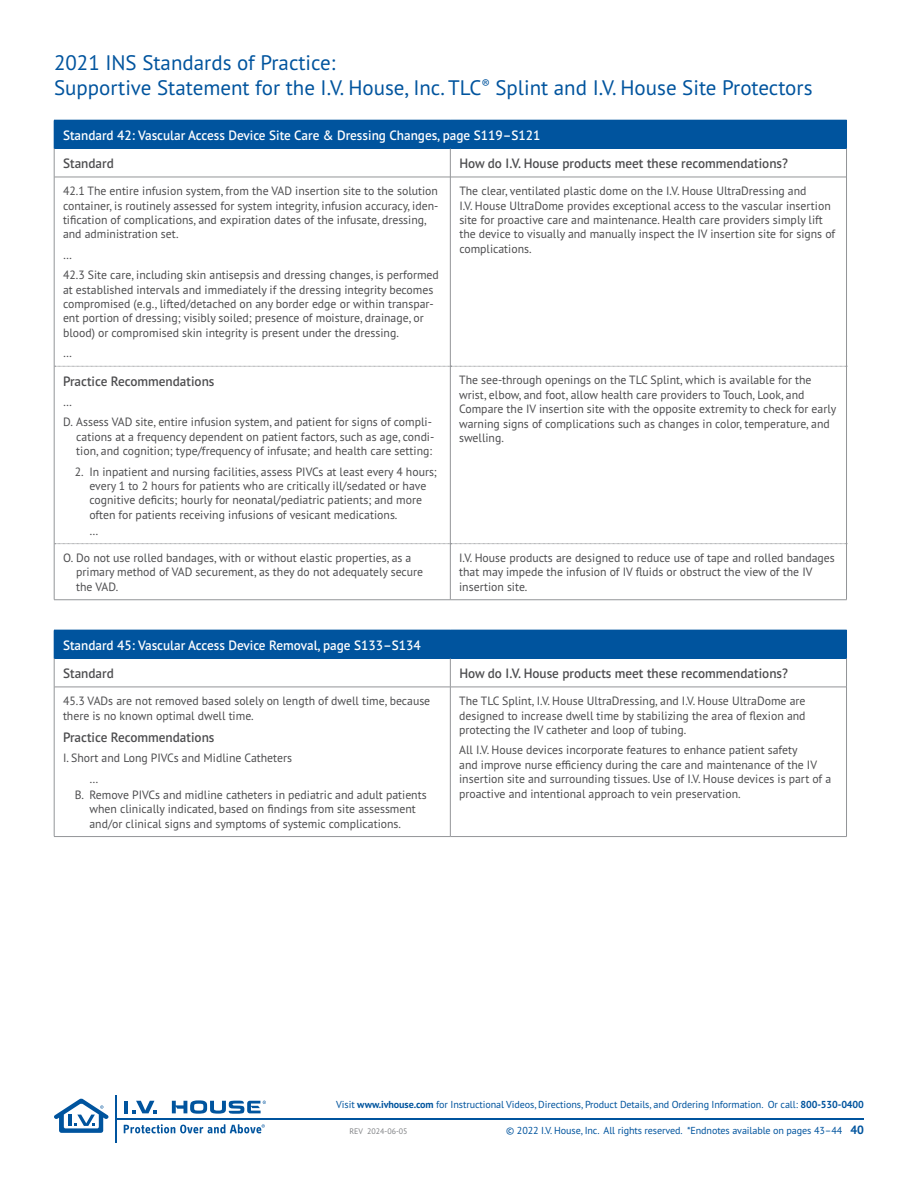
<style>
.page{position:relative;width:918px;height:1188px;background:#fff}
.page>*{position:absolute;margin:0;border:0;box-sizing:border-box;transform-origin:0 0}
.Table_page_headline{font:21px "PT Sans Pro";color:#00549e}
.Table_subhead{font:600 13.5px "PT Sans Pro";color:#4d4d4f}
.t1{font:600 13.5px "PT Sans Pro";color:#fff}
.Tables_text{font:12px/14.4px "PT Sans Pro";color:#4d4d4f}
.indent_1_for_1st_subnumber{font:12px/14.4px "PT Sans Pro";color:#4d4d4f}
.Top_letter_with_subindent{font:12px/14.4px "PT Sans Pro";color:#4d4d4f}
.indent_2_for_subnmber_sublettter{font:12px "PT Sans Pro";color:#4d4d4f}
.t2{font:10.2px "PT Sans Pro";letter-spacing:-.01em;color:#00549e}
.t3{font:7.95px "PT Sans Pro";color:#808285}
.s1{font-weight:700}
.s2{font-weight:700;font-size:12px}
</style>
<div class="page">
<hr style="left:116px;top:1119px;width:748px;height:1px;background:#00549e">
<hr style="left:124px;top:1101px;width:4px;height:12px;background:#00549e">
<svg style="left:132px;top:1101px;width:24px;height:12px"></svg>
<svg style="left:172px;top:1100px;width:94px;height:14px"></svg>
<hr style="left:115px;top:1095px;width:1px;height:48px;background:#00549e">
<svg style="left:124px;top:1124px;width:141px;height:9px"></svg>
<svg style="left:54px;top:1099px;width:54px;height:34px"></svg>
<div style="left:54px;top:120px;width:793px;height:29px;background:#00549e"></div>
<hr style="left:54px;top:177px;width:1px;height:189px;background:#939598">
<hr style="left:54px;top:366px;width:1px;height:178px;background:#939598">
<hr style="left:846px;top:366px;width:1px;height:178px;background:#939598">
<hr style="left:54px;top:544px;width:1px;height:56px;background:#939598">
<hr style="left:846px;top:544px;width:1px;height:56px;background:#939598">
<hr style="left:54px;top:599px;width:396px;height:1px;background:#939598">
<hr style="left:450px;top:599px;width:397px;height:1px;background:#939598">
<hr style="left:450px;top:366px;width:1px;height:178px;background:#939598">
<hr style="left:450px;top:544px;width:1px;height:56px;background:#939598">
<svg style="left:55px;top:543px;width:791px;height:1px"></svg>
<hr style="left:54px;top:177px;width:396px;height:1px;background:#939598">
<hr style="left:451px;top:177px;width:395px;height:1px;background:#939598">
<svg style="left:55px;top:366px;width:791px;height:1px"></svg>
<svg style="left:54px;top:148px;width:1px;height:29px"></svg>
<svg style="left:450px;top:149px;width:1px;height:28px"></svg>
<svg style="left:846px;top:148px;width:1px;height:29px"></svg>
<hr style="left:450px;top:177px;width:1px;height:189px;background:#939598">
<hr style="left:846px;top:177px;width:1px;height:189px;background:#939598">
<div style="left:54px;top:630px;width:793px;height:29px;background:#00549e"></div>
<hr style="left:54px;top:687px;width:1px;height:149px;background:#939598">
<hr style="left:450px;top:687px;width:1px;height:149px;background:#939598">
<hr style="left:846px;top:687px;width:1px;height:149px;background:#939598">
<hr style="left:54px;top:836px;width:396px;height:1px;background:#939598">
<hr style="left:450px;top:836px;width:397px;height:1px;background:#939598">
<hr style="left:54px;top:687px;width:396px;height:1px;background:#939598">
<hr style="left:450px;top:687px;width:396px;height:1px;background:#939598">
<svg style="left:54px;top:658px;width:1px;height:29px"></svg>
<svg style="left:450px;top:659px;width:1px;height:28px"></svg>
<svg style="left:846px;top:658px;width:1px;height:29px"></svg>
<p class="Table_page_headline" style="left:54px;top:49px;width:283px">2021 INS Standards of Practice:</p>
<p class="Table_page_headline" style="left:54px;top:74px;width:760px">Supportive Statement for the I.V. House, Inc. TLC<sup>®</sup> Splint and I.V. House Site Protectors</p>
<p class="t1" style="left:63px;top:126px;width:479px">Standard 42: Vascular Access Device Site Care &amp; Dressing Changes, page S119–S121</p>
<p class="Table_subhead" style="left:63px;top:154px;width:52px">Standard</p>
<p class="Table_subhead" style="left:459px;top:154px;width:330px">How do I.V. House products meet these recommendations?</p>
<p class="Tables_text" style="left:63px;top:183px;width:377px">42.1 The entire infusion system, from the VAD insertion site to the solution container, is routinely assessed for system integrity, infusion accuracy, iden&shy;tification of complications, and expiration dates of the infusate, dressing, and administration set.</p>
<p class="Tables_text" style="left:63px;top:247px;width:10px">…</p>
<p class="Tables_text" style="left:63px;top:267px;width:377px">42.3 Site care, including skin antisepsis and dressing changes, is performed at established intervals and immediately if the dressing integrity becomes compromised (e.g., lifted/detached on any border edge or within transpar&shy;ent portion of dressing; visibly soiled; presence of moisture, drainage, or blood) or compromised skin integrity is present under the dressing.</p>
<p class="Tables_text" style="left:63px;top:345px;width:10px">…</p>
<p class="Tables_text" style="left:459px;top:183px;width:377px">The clear, ventilated plastic dome on the I.V. House UltraDressing and<br>I.V. House UltraDome provides exceptional access to the vascular insertion site for proactive care and maintenance. Health care providers simply lift the device to visually and manually inspect the IV insertion site for signs of complications.</p>
<p class="Table_subhead" style="left:63px;top:372px;width:153px">Practice Recommendations</p>
<p class="Tables_text" style="left:63px;top:394px;width:10px">…</p>
<p class="Top_letter_with_subindent" style="left:76px;top:415px;width:360px;text-indent:-13px">D. Assess VAD site, entire infusion system, and patient for signs of compli&shy;cations at a frequency dependent on patient factors, such as age, condi&shy;tion, and cognition; type/frequency of infusate; and health care setting:</p>
<p class="indent_1_for_1st_subnumber" style="left:89px;top:464px;width:349px;text-indent:-15px">2. In inpatient and nursing facilities, assess PIVCs at least every 4 hours; every 1 to 2 hours for patients who are critically ill/sedated or have cognitive deficits; hourly for neonatal/pediatric patients; and more often for patients receiving infusions of vesicant medications.</p>
<p class="indent_1_for_1st_subnumber" style="left:89px;top:523px;width:10px">…</p>
<p class="Tables_text" style="left:459px;top:373px;width:379px">The see-through openings on the TLC Splint, which is available for the wrist, elbow, and foot, allow health care providers to Touch, Look, and Compare the IV insertion site with the opposite extremity to check for early warning signs of complications such as changes in color, temperature, and swelling.</p>
<p class="Top_letter_with_subindent" style="left:76px;top:550px;width:349px;text-indent:-13px">O. Do not use rolled bandages, with or without elastic properties, as a primary method of VAD securement, as they do not adequately secure the VAD.</p>
<p class="Tables_text" style="left:459px;top:550px;width:377px">I.V. House products are designed to reduce use of tape and rolled bandages that may impede the infusion of IV fluids or obstruct the view of the IV insertion site.</p>
<p class="t1" style="left:63px;top:636px;width:359px">Standard 45: Vascular Access Device Removal, page S133–S134</p>
<p class="Table_subhead" style="left:63px;top:664px;width:52px">Standard</p>
<p class="Table_subhead" style="left:459px;top:664px;width:330px">How do I.V. House products meet these recommendations?</p>
<p class="Tables_text" style="left:63px;top:693px;width:369px">45.3 VADs are not removed based solely on length of dwell time, because there is no known optimal dwell time.</p>
<p class="Table_subhead" style="left:63px;top:729px;width:153px">Practice Recommendations</p>
<p class="Tables_text" style="left:63px;top:751px;width:231px">I. Short and Long PIVCs and Midline Catheters</p>
<p class="indent_2_for_subnmber_sublettter" style="left:89px;top:771px;width:10px">…</p>
<p class="indent_1_for_1st_subnumber" style="left:89px;top:787px;width:339px;text-indent:-15px">B. Remove PIVCs and midline catheters in pediatric and adult patients when clinically indicated, based on findings from site assessment and/or clinical signs and symptoms of systemic complications.</p>
<p class="Tables_text" style="left:459px;top:693px;width:348px;text-align:justify">The TLC Splint, I.V. House UltraDressing, and I.V. House UltraDome are designed to increase dwell time by stabilizing the area of flexion and protecting the IV catheter and loop of tubing.</p>
<p class="Tables_text" style="left:459px;top:743px;width:374px">All I.V. House devices incorporate features to enhance patient safety<br>and improve nurse efficiency during the care and maintenance of the IV insertion site and surrounding tissues. Use of I.V. House devices is part of a proactive and intentional approach to vein preservation.</p>
<p class="t2" style="left:336px;top:1098px;width:529px">Visit <span class="s1">www.ivhouse.com</span> for Instructional Videos, Directions, Product Details, and Ordering Information. Or call: <span class="s1">800-530-0400</span></p>
<p class="t3" style="left:349px;top:1126px;width:60px">REV 2024-06-05</p>
<p class="t2" style="left:506px;top:1124px;width:359px">© 2022 I.V. House, Inc. All rights reserved. *Endnotes available on pages 43–44 <span class="s2">40</span></p>
</div>
